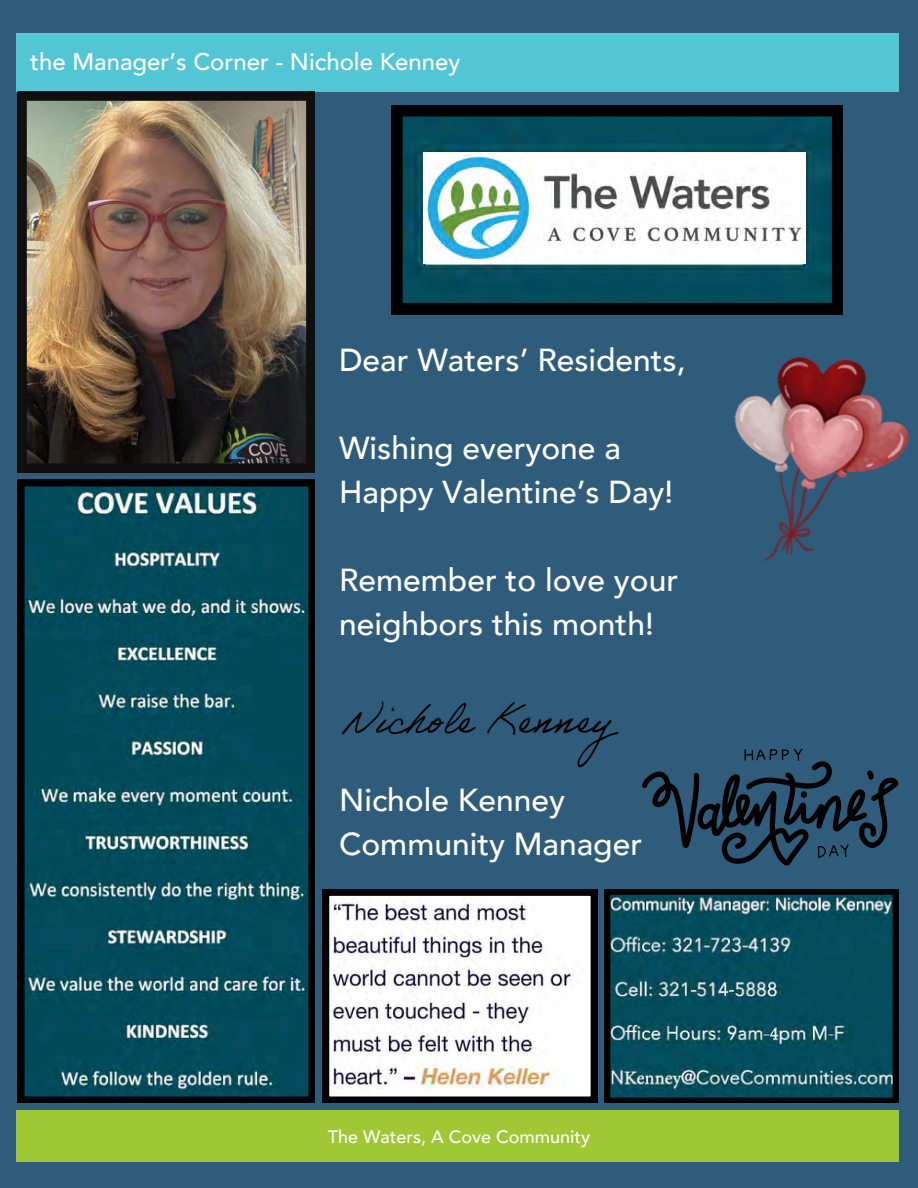
<style>
.page{position:relative;width:918px;height:1188px;background:#2e5c7a}
.page>*{position:absolute;margin:0;border:0;box-sizing:border-box;transform-origin:0 0}
.t1{font:500 31.8px/44px "Avenir";color:#fff}
.t2{font:500 24px "Avenir";color:#fff}
.t3{font:500 18px "Avenir";color:#fff}
</style>
<div class="page">
<div style="left:16px;top:33px;width:882px;height:59px;background:#53c6d6"></div>
<div style="left:16px;top:1111px;width:882px;height:51px;background:#9fc834"></div>
<img style="left:18px;top:92px;width:297px;height:380px">
<svg style="left:18px;top:480px;width:297px;height:623px;background:#11505d"></svg>
<svg style="left:391px;top:105px;width:452px;height:209px;background:#063a45"></svg>
<svg style="left:605px;top:889px;width:293px;height:214px;background:#16525f"></svg>
<svg style="left:323px;top:889px;width:274px;height:214px;background:#cdccce"></svg>
<img style="left:734px;top:357px;width:175px;height:205px">
<svg style="left:642px;top:749px;width:256px;height:117px"></svg>
<img style="left:342px;top:701px;width:277px;height:67px">
<img style="left:423px;top:153px;width:382px;height:111px">
<h1 class="t2" style="left:30px;top:46px;width:432px">the Manager’s Corner - Nichole Kenney</h1>
<h2 class="t1" style="left:339px;top:339px;width:348px">Dear Waters’ Residents,</h2>
<p class="t1" style="left:339px;top:427px;width:336px">Wishing everyone a<br>Happy Valentine’s Day!</p>
<p class="t1" style="left:339px;top:559px;width:340px">Remember to love your neighbors this month!</p>
<p class="t1" style="left:339px;top:779px;width:305px">Nichole Kenney<br>Community Manager</p>
<p class="t3" style="left:328px;top:1125px;width:264px">The Waters, A Cove Community</p>
</div>
